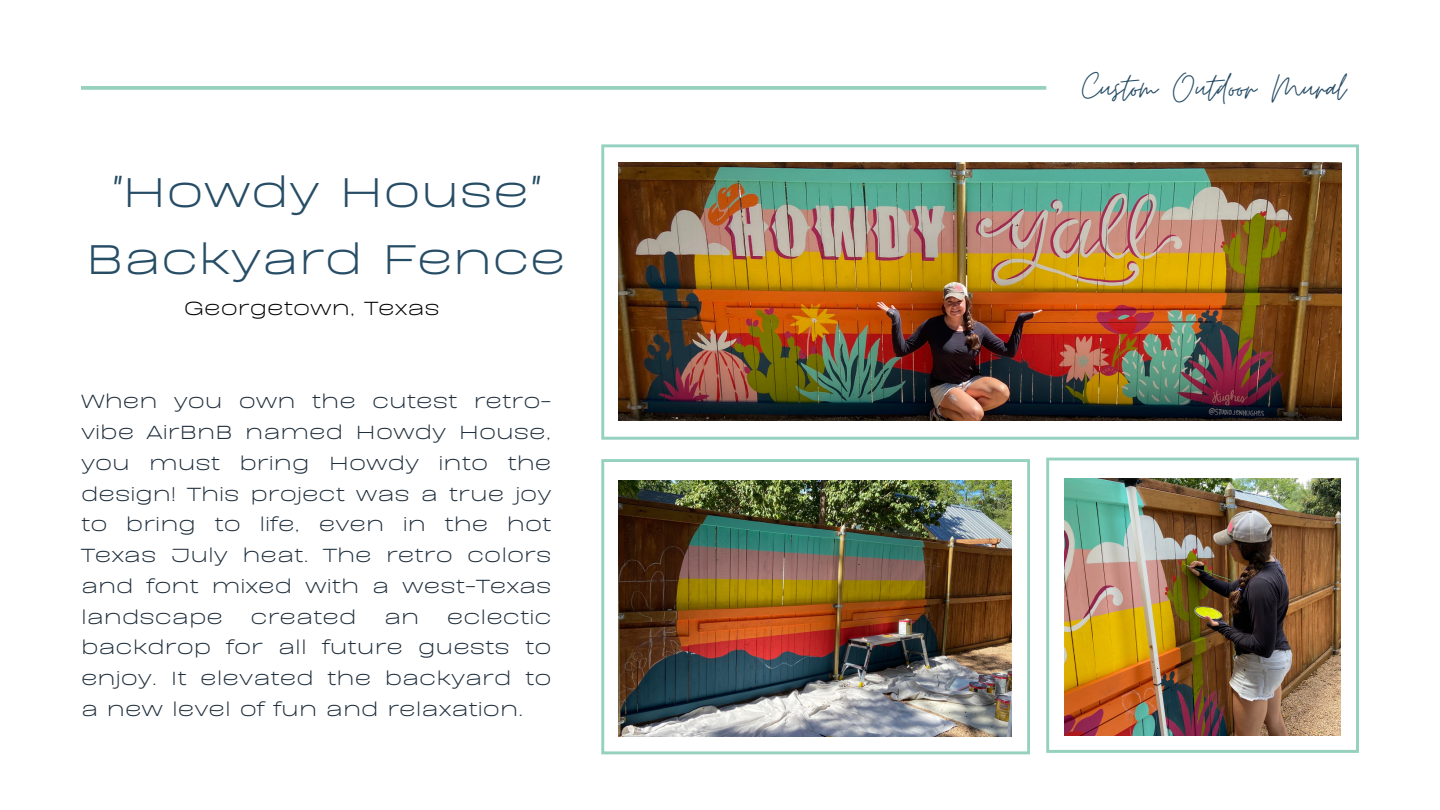
<style>
.page{position:relative;width:1440px;height:810px;background:#fff}
.page>*{position:absolute;margin:0;border:0;box-sizing:border-box;transform-origin:0 0}
.t1{font:48px "BD Sans";color:#274d66}
.t2{font:42px "Moon Time";color:#274d66}
.t3{font:22px/30.8px "BD Sans";color:#202f3d;text-align:justify}
.t4{font:22px "BD Sans";color:#000}
</style>
<div class="page">
<svg style="left:601px;top:144px;width:758px;height:296px"></svg>
<img style="left:619px;top:163px;width:723px;height:258px">
<svg style="left:1046px;top:458px;width:313px;height:295px"></svg>
<img style="left:1065px;top:479px;width:276px;height:256px">
<svg style="left:601px;top:459px;width:429px;height:295px"></svg>
<img style="left:619px;top:480px;width:393px;height:257px">
<svg style="left:81px;top:86px;width:965px;height:4px;background:#9bd3c2"></svg>
<p class="t1" style="left:111px;top:157px;width:431px">"Howdy House"</p>
<p class="t1" style="left:86px;top:224px;width:482px">Backyard Fence</p>
<p class="t4" style="left:184px;top:292px;width:257px">Georgetown, Texas</p>
<p class="t3" style="left:81px;top:383px;width:472px">When you own the cutest retro&shy;vibe AirBnB named Howdy House, you must bring Howdy into the design! This project was a true joy to bring to life, even in the hot Texas July heat. The retro colors and font mixed with a west-Texas landscape</p>
<p class="t3" style="left:81px;top:599px;width:472px;text-indent:366px">eclectic backdrop for all future guests to enjoy. It elevated the backyard to a new level of fun and relaxation.</p>
<p class="t3" style="left:251px;top:599px;width:108px">created</p>
<p class="t3" style="left:384px;top:599px;width:37px">an</p>
<p class="t2" style="left:1082px;top:62px;width:265px">Custom Outdoor Mural</p>
</div>
